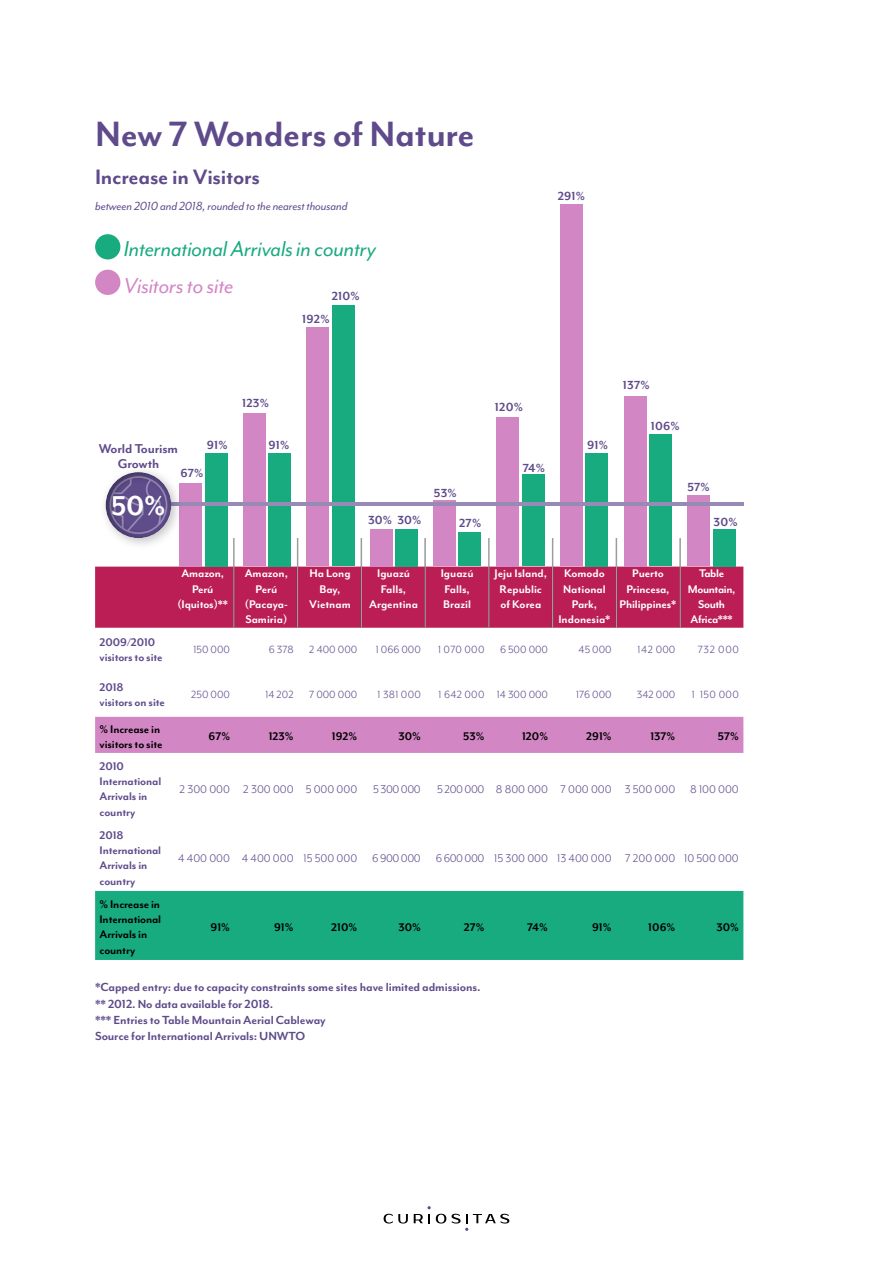
<style>
.page{position:relative;width:893px;height:1263px;background:#fff}
.page>*{position:absolute;margin:0;border:0;box-sizing:border-box;transform-origin:0 0}
.t1{font:700 40.5px "Mr Eaves Mod OT";letter-spacing:-.01em;color:#5f4b8b}
.t2{font:700 31.35px "Mr Eaves Mod OT";color:#fff}
.t3{font:italic 24.9px "Mr Eaves Mod OT";letter-spacing:-.01em;color:#19ab80}
.t4{font:italic 24.9px "Mr Eaves Mod OT";letter-spacing:-.01em;color:#d386c4}
.t5{font:700 24px "Mr Eaves Mod OT";letter-spacing:-.01em;color:#5f4b8b}
.t6{font:700 14.85px/14.9px "Mr Eaves Mod OT";letter-spacing:-.01em;color:#5f4b8b;text-align:center}
.t7{font:700 13.5px/16.2px "Mr Eaves Mod OT";letter-spacing:-.01em;color:#5f4b8b}
.t8{font:italic 13.5px "Mr Eaves Mod OT";letter-spacing:-.01em;color:#5f4b8b}
.t9{font:700 12.75px/15.3px "Mr Eaves Mod OT";color:#fff;text-align:center}
.t10{font:12.75px "Mr Eaves Mod OT";color:#5f4b8b}
.t11{font:700 12.75px/15.3px "Mr Eaves Mod OT";letter-spacing:-.01em;color:#000}
.t12{font:700 12.75px/15.3px "Mr Eaves Mod OT";letter-spacing:-.01em;color:#5f4b8b}
.t13{font:700 12.75px/15.3px "Mr Eaves Mod OT";letter-spacing:-.03em;color:#fff;text-align:center}
.t14{font:12px "Mr Eaves Mod OT";color:#5f4b8b}
</style>
<div class="page">
<svg style="left:384px;top:1206px;width:125px;height:25px"></svg>
<div style="left:95px;top:567px;width:648px;height:61px;background:#ba1e54"></div>
<div style="left:95px;top:717px;width:648px;height:36px;background:#d386c4"></div>
<div style="left:95px;top:891px;width:648px;height:69px;background:#19ab80"></div>
<div style="left:230px;top:535px;width:5px;height:93px;background:#000;opacity:.44"></div>
<div style="left:295px;top:535px;width:5px;height:93px;background:#000;opacity:.44"></div>
<hr style="left:359px;top:535px;width:4px;height:93px;background:#000;opacity:.44">
<div style="left:422px;top:535px;width:5px;height:93px;background:#000;opacity:.44"></div>
<div style="left:485px;top:535px;width:5px;height:93px;background:#000;opacity:.44"></div>
<hr style="left:549px;top:535px;width:4px;height:93px;background:#000;opacity:.44">
<hr style="left:614px;top:535px;width:4px;height:93px;background:#000;opacity:.44">
<div style="left:677px;top:535px;width:5px;height:93px;background:#000;opacity:.44"></div>
<div style="left:205px;top:453px;width:23px;height:113px;background:#19ab80"></div>
<div style="left:268px;top:453px;width:23px;height:113px;background:#19ab80"></div>
<div style="left:332px;top:305px;width:22px;height:261px;background:#19ab80"></div>
<div style="left:395px;top:529px;width:23px;height:37px;background:#19ab80"></div>
<div style="left:458px;top:533px;width:23px;height:33px;background:#19ab80"></div>
<div style="left:522px;top:474px;width:23px;height:92px;background:#19ab80"></div>
<div style="left:585px;top:453px;width:23px;height:113px;background:#19ab80"></div>
<div style="left:650px;top:434px;width:22px;height:132px;background:#19ab80"></div>
<div style="left:713px;top:529px;width:23px;height:37px;background:#19ab80"></div>
<div style="left:179px;top:483px;width:23px;height:83px;background:#d386c4"></div>
<div style="left:243px;top:413px;width:23px;height:153px;background:#d386c4"></div>
<div style="left:306px;top:328px;width:23px;height:238px;background:#d386c4"></div>
<div style="left:370px;top:529px;width:22px;height:37px;background:#d386c4"></div>
<div style="left:433px;top:500px;width:23px;height:66px;background:#d386c4"></div>
<div style="left:497px;top:417px;width:22px;height:149px;background:#d386c4"></div>
<div style="left:560px;top:205px;width:23px;height:361px;background:#d386c4"></div>
<div style="left:624px;top:396px;width:23px;height:170px;background:#d386c4"></div>
<div style="left:688px;top:495px;width:22px;height:71px;background:#d386c4"></div>
<div style="left:95px;top:234px;width:25px;height:25px;background:#19ab80;border-radius:50%"></div>
<div style="left:95px;top:270px;width:25px;height:25px;background:#d386c4;border-radius:50%"></div>
<hr style="left:119px;top:503px;width:624px;height:3px;background:#978ab4">
<div style="left:98px;top:465px;width:85px;height:85px;background:#000;opacity:.23"></div>
<div style="left:104px;top:470px;width:69px;height:69px;background:#000;opacity:.44"></div>
<h1 class="t1" style="left:95px;top:112px;width:381px">New 7 Wonders of Nature</h1>
<h3 class="t5" style="left:95px;top:164px;width:166px">Increase in Visitors</h3>
<p class="t8" style="left:95px;top:198px;width:254px">between 2010 and 2018, rounded to the nearest thousand</p>
<h3 class="t3" style="left:124px;top:236px;width:254px">International Arrivals in country</h3>
<h3 class="t4" style="left:124px;top:272px;width:111px">Visitors to site</h3>
<p class="t7" style="left:332px;top:288px;width:30px">210%</p>
<p class="t7" style="left:302px;top:311px;width:29px">192%</p>
<p class="t7" style="left:558px;top:188px;width:29px">291%</p>
<p class="t7" style="left:623px;top:377px;width:28px">137%</p>
<p class="t7" style="left:242px;top:395px;width:28px">123%</p>
<p class="t7" style="left:495px;top:399px;width:30px">120%</p>
<p class="t7" style="left:651px;top:418px;width:30px">106%</p>
<p class="t7" style="left:207px;top:437px;width:22px">91%</p>
<p class="t7" style="left:268px;top:437px;width:22px">91%</p>
<p class="t6" style="left:99px;top:441px;width:81px">World Tourism<br>Growth</p>
<h2 class="t2" style="left:111px;top:488px;width:56px">50%</h2>
<p class="t7" style="left:180px;top:465px;width:25px">67%</p>
<p class="t7" style="left:434px;top:485px;width:24px">53%</p>
<p class="t7" style="left:368px;top:512px;width:55px">30% 30%</p>
<p class="t7" style="left:459px;top:515px;width:24px">27%</p>
<p class="t7" style="left:523px;top:460px;width:24px">74%</p>
<p class="t7" style="left:587px;top:437px;width:22px">91%</p>
<p class="t7" style="left:687px;top:479px;width:24px">57%</p>
<p class="t7" style="left:713px;top:513px;width:26px">30%</p>
<p class="t9" style="left:177px;top:566px;width:52px">Amazon,<br>Perú (Iquitos)**</p>
<p class="t9" style="left:245px;top:566px;width:45px">Amazon,<br>Perú (Pacaya-<br>Samiria)</p>
<p class="t9" style="left:309px;top:566px;width:43px">Ha Long<br>Bay,<br>Vietnam</p>
<p class="t9" style="left:369px;top:566px;width:50px">Iguazú<br>Falls,<br>Argentina</p>
<p class="t9" style="left:441px;top:566px;width:34px;text-align:left">Iguazú<br>Falls,<br>Brazil</p>
<p class="t9" style="left:494px;top:566px;width:54px">Jeju Island,<br>Republic of Korea</p>
<p class="t9" style="left:558px;top:566px;width:54px">Komodo<br>National<br>Park,<br>Indonesia*</p>
<p class="t9" style="left:620px;top:566px;width:58px">Puerto<br>Princesa,<br>Philippines*</p>
<p class="t13" style="left:688px;top:566px;width:49px">Table<br>Mountain,<br>South<br>Africa***</p>
<p class="t12" style="left:100px;top:635px;width:65px">2009/2010 visitors to site</p>
<p class="t14" style="left:194px;top:643px;width:38px">150 000</p>
<p class="t14" style="left:269px;top:643px;width:26px">6 378</p>
<p class="t14" style="left:309px;top:643px;width:49px">2 400 000</p>
<p class="t14" style="left:376px;top:643px;width:47px">1 066 000</p>
<p class="t14" style="left:438px;top:643px;width:48px">1 070 000</p>
<p class="t14" style="left:500px;top:643px;width:50px">6 500 000</p>
<p class="t14" style="left:579px;top:643px;width:35px">45 000</p>
<p class="t14" style="left:638px;top:643px;width:39px">142 000</p>
<p class="t14" style="left:698px;top:643px;width:43px">732 000</p>
<p class="t12" style="left:100px;top:679px;width:67px">2018<br>visitors on site</p>
<p class="t14" style="left:191px;top:688px;width:40px">250 000</p>
<p class="t14" style="left:265px;top:688px;width:30px">14 202</p>
<p class="t14" style="left:309px;top:688px;width:50px">7 000 000</p>
<p class="t14" style="left:377px;top:688px;width:45px">1 381 000</p>
<p class="t14" style="left:438px;top:688px;width:111px">1 642 000 14 300 000</p>
<p class="t14" style="left:576px;top:688px;width:37px">176 000</p>
<p class="t14" style="left:637px;top:688px;width:40px">342 000</p>
<p class="t14" style="left:692px;top:688px;width:48px">1 150 000</p>
<p class="t11" style="left:100px;top:721px;width:65px">% Increase in visitors to site</p>
<p class="t11" style="left:209px;top:729px;width:23px">67%</p>
<p class="t11" style="left:269px;top:729px;width:26px">123%</p>
<p class="t11" style="left:332px;top:729px;width:27px">192%</p>
<p class="t11" style="left:398px;top:729px;width:24px">30%</p>
<p class="t11" style="left:463px;top:729px;width:23px">53%</p>
<p class="t11" style="left:522px;top:729px;width:28px">120%</p>
<p class="t11" style="left:586px;top:729px;width:27px">291%</p>
<p class="t11" style="left:650px;top:729px;width:26px">137%</p>
<p class="t11" style="left:718px;top:729px;width:22px">57%</p>
<p class="t12" style="left:100px;top:758px;width:63px">2010<br>International<br>Arrivals in country</p>
<p class="t10" style="left:180px;top:782px;width:179px">2 300 000 2 300 000 5 000 000</p>
<p class="t10" style="left:373px;top:782px;width:49px">5 300 000</p>
<p class="t10" style="left:437px;top:782px;width:303px">5 200 000 8 800 000 7 000 000 3 500 000 8 100 000</p>
<p class="t12" style="left:100px;top:827px;width:63px">2018<br>International<br>Arrivals in country</p>
<p class="t11" style="left:100px;top:896px;width:63px">% Increase in<br>International<br>Arrivals in country</p>
<p class="t10" style="left:178px;top:851px;width:562px">4 400 000 4 400 000 15 500 000 6 900 000 6 600 000 15 300 000 13 400 000 7 200 000 10 500 000</p>
<p class="t11" style="left:210px;top:919px;width:21px">91%</p>
<p class="t11" style="left:274px;top:919px;width:21px">91%</p>
<p class="t11" style="left:331px;top:919px;width:28px">210%</p>
<p class="t11" style="left:398px;top:919px;width:24px">30%</p>
<p class="t11" style="left:464px;top:919px;width:22px">27%</p>
<p class="t11" style="left:527px;top:919px;width:22px">74%</p>
<p class="t11" style="left:592px;top:919px;width:21px">91%</p>
<p class="t11" style="left:648px;top:919px;width:28px">106%</p>
<p class="t11" style="left:716px;top:919px;width:24px">30%</p>
<p class="t7" style="left:95px;top:979px;width:387px">*Capped entry: due to capacity constraints some sites have limited admissions. ** 2012. No data available for 2018.<br>*** Entries to Table Mountain Aerial Cableway<br>Source for International Arrivals: UNWTO</p>
</div>
